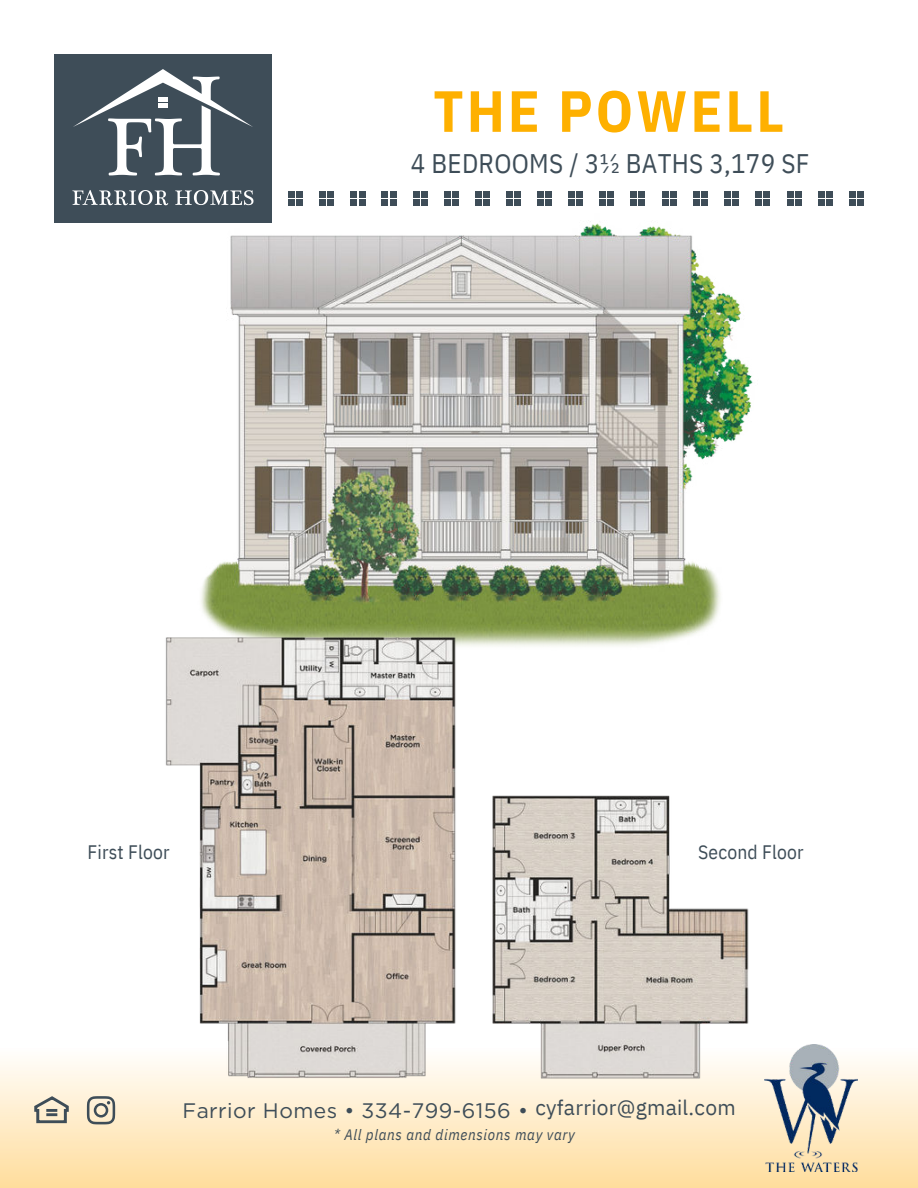
<style>
.page{position:relative;width:918px;height:1188px;background:#fff}
.page>*{position:absolute;margin:0;border:0;box-sizing:border-box;transform-origin:0 0}
.t1{font:700 58.05px "IBM Plex Sans Cond";letter-spacing:.055em;color:#feb000}
.t2{font:26.85px "IBM Plex Sans Cond";letter-spacing:.01em;color:#3e4d58}
.t3{font:21px "Gotham";letter-spacing:.02em;color:#3e4d58}
.t4{font:19.5px "IBM Plex Sans Cond";letter-spacing:.01em;color:#3e4d58}
.t5{font:italic 15px "IBM Plex Sans Cond";letter-spacing:.045em;color:#3e4d58}
.s1{font-family:"IBM Plex Sans"}
</style>
<div class="page">
<img style="left:0;top:1061px;width:918px;height:127px">
<div style="left:54px;top:54px;width:218px;height:168px;background:#3e4d58"></div>
<svg style="left:72px;top:190px;width:81px;height:15px"></svg>
<svg style="left:73px;top:69px;width:180px;height:107px"></svg>
<div style="left:763px;top:191px;width:7px;height:7px;background:#3e4d58"></div>
<div style="left:763px;top:199px;width:7px;height:7px;background:#3e4d58"></div>
<div style="left:787px;top:191px;width:7px;height:7px;background:#3e4d58"></div>
<div style="left:787px;top:199px;width:7px;height:7px;background:#3e4d58"></div>
<div style="left:796px;top:191px;width:6px;height:7px;background:#3e4d58"></div>
<div style="left:796px;top:199px;width:6px;height:7px;background:#3e4d58"></div>
<div style="left:818px;top:191px;width:7px;height:7px;background:#3e4d58"></div>
<div style="left:818px;top:199px;width:7px;height:7px;background:#3e4d58"></div>
<div style="left:827px;top:191px;width:6px;height:7px;background:#3e4d58"></div>
<div style="left:827px;top:199px;width:6px;height:7px;background:#3e4d58"></div>
<div style="left:849px;top:191px;width:7px;height:7px;background:#3e4d58"></div>
<div style="left:849px;top:199px;width:7px;height:7px;background:#3e4d58"></div>
<div style="left:857px;top:191px;width:7px;height:7px;background:#3e4d58"></div>
<div style="left:857px;top:199px;width:7px;height:7px;background:#3e4d58"></div>
<img style="left:154px;top:190px;width:608px;height:441px">
<img style="left:165px;top:631px;width:586px;height:460px">
<svg style="left:87px;top:1096px;width:28px;height:28px"></svg>
<svg style="left:34px;top:1096px;width:35px;height:27px"></svg>
<img style="left:764px;top:1044px;width:94px;height:127px">
<h1 class="t1" style="left:433px;top:65px;width:353px">THE POWELL</h1>
<p class="t2" style="left:411px;top:143px;width:400px">4 BEDROOMS / 3½ BATHS 3,179 SF</p>
<p class="t4" style="left:87px;top:837px;width:83px">First Floor</p>
<p class="t4" style="left:698px;top:837px;width:107px">Second Floor</p>
<p class="t3" style="left:182px;top:1099px;width:555px">Farrior Homes • 334-799-6156 • <span class="s1">cyfarrior@gmail.com</span></p>
<p class="t5" style="left:334px;top:1123px;width:243px">* All plans and dimensions may vary</p>
</div>
